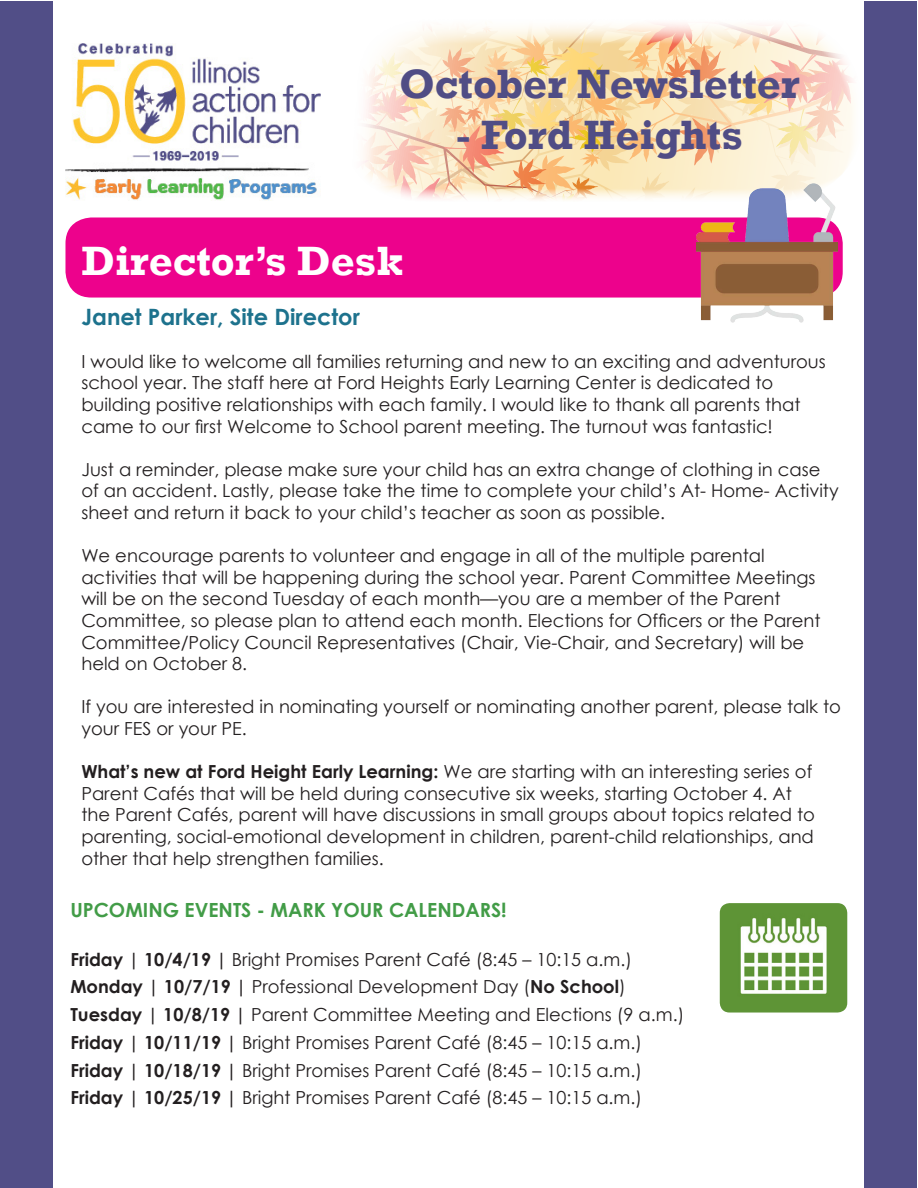
<style>
.page{position:relative;width:918px;height:1188px;background:#fff}
.page>*{position:absolute;margin:0;border:0;box-sizing:border-box;transform-origin:0 0}
.t1{font:700 42px "Rockwell";color:#504d85}
.t2{font:700 42px "Rockwell";color:#fff}
.t3{font:700 22.5px "Century Gothic";color:#1d728d}
.t4{font:700 19.5px "Century Gothic";color:#429c47}
.t5{font:18px/21.6px "Century Gothic";color:#231f20}
.s1{font-weight:700}
</style>
<div class="page">
<div style="left:65px;top:218px;width:778px;height:80px;background:#ed028c;border-radius:26px"></div>
<div style="left:865px;top:1px;width:52px;height:1186px;background:#514e87"></div>
<div style="left:0;top:1px;width:52px;height:1186px;background:#514e87"></div>
<svg style="left:363px;top:23px;width:490px;height:177px;background:#f9e0bd"></svg>
<img style="left:65px;top:43px;width:256px;height:158px">
<img style="left:697px;top:183px;width:140px;height:140px">
<img style="left:720px;top:903px;width:127px;height:110px">
<p class="t1" style="left:399px;top:59px;width:402px">October Newsletter</p>
<p class="t1" style="left:456px;top:109px;width:288px">- Ford Heights</p>
<p class="t2" style="left:81px;top:235px;width:324px">Director’s Desk</p>
<p class="t3" style="left:81px;top:300px;width:280px">Janet Parker, Site Director</p>
<p class="t5" style="left:81px;top:350px;width:746px">I would like to welcome all families returning and new to an exciting and adventurous school year. The staff here at Ford Heights Early Learning Center is dedicated to building positive relationships with each family. I would like to thank all parents that came to our first Welcome to School parent meeting. The turnout was fantastic!</p>
<p class="t5" style="left:81px;top:458px;width:759px">Just a reminder, please make sure your child has an extra change of clothing in case of an accident. Lastly, please take the time to complete your child’s At- Home- Activity sheet and return it back to your child’s teacher as soon as possible.</p>
<p class="t5" style="left:81px;top:545px;width:741px">We encourage parents to volunteer and engage in all of the multiple parental activities that will be happening during the school year. Parent Committee Meetings will be on the second Tuesday of each month—you are a member of the Parent Committee, so please plan to attend each month. Elections for Officers or the Parent Committee/Policy Council Representatives (Chair, Vie-Chair, and Secretary) will be held on October 8.</p>
<p class="t5" style="left:81px;top:696px;width:761px">If you are interested in nominating yourself or nominating another parent, please talk to your FES or your PE.</p>
<p class="t5" style="left:81px;top:761px;width:735px"><span class="s1">What’s new at Ford Height Early Learning:</span> We are starting with an interesting series of Parent Cafés that will be held during consecutive six weeks, starting October 4. At the Parent Cafés, parent will have discussions in small groups about topics related to parenting, social-emotional development in children, parent-child relationships, and other that help strengthen families.</p>
<p class="t4" style="left:70px;top:895px;width:438px">UPCOMING EVENTS - MARK YOUR CALENDARS!</p>
<p class="t5" style="left:70px;top:948px;width:563px"><span class="s1">Friday | 10/4/19 |</span> Bright Promises Parent Café (8:45 – 10:15 a.m.)</p>
<p class="t5" style="left:70px;top:976px;width:557px"><span class="s1">Monday | 10/7/19 |</span> Professional Development Day (<span class="s1">No School</span>)</p>
<p class="t5" style="left:70px;top:1003px;width:615px"><span class="s1">Tuesday | 10/8/19 |</span> Parent Committee Meeting and Elections (9 a.m.)</p>
<p class="t5" style="left:70px;top:1031px;width:573px"><span class="s1">Friday | 10/11/19 |</span> Bright Promises Parent Café (8:45 – 10:15 a.m.)</p>
<p class="t5" style="left:70px;top:1059px;width:573px"><span class="s1">Friday | 10/18/19 |</span> Bright Promises Parent Café (8:45 – 10:15 a.m.)</p>
<p class="t5" style="left:70px;top:1087px;width:573px"><span class="s1">Friday | 10/25/19 |</span> Bright Promises Parent Café (8:45 – 10:15 a.m.)</p>
</div>
